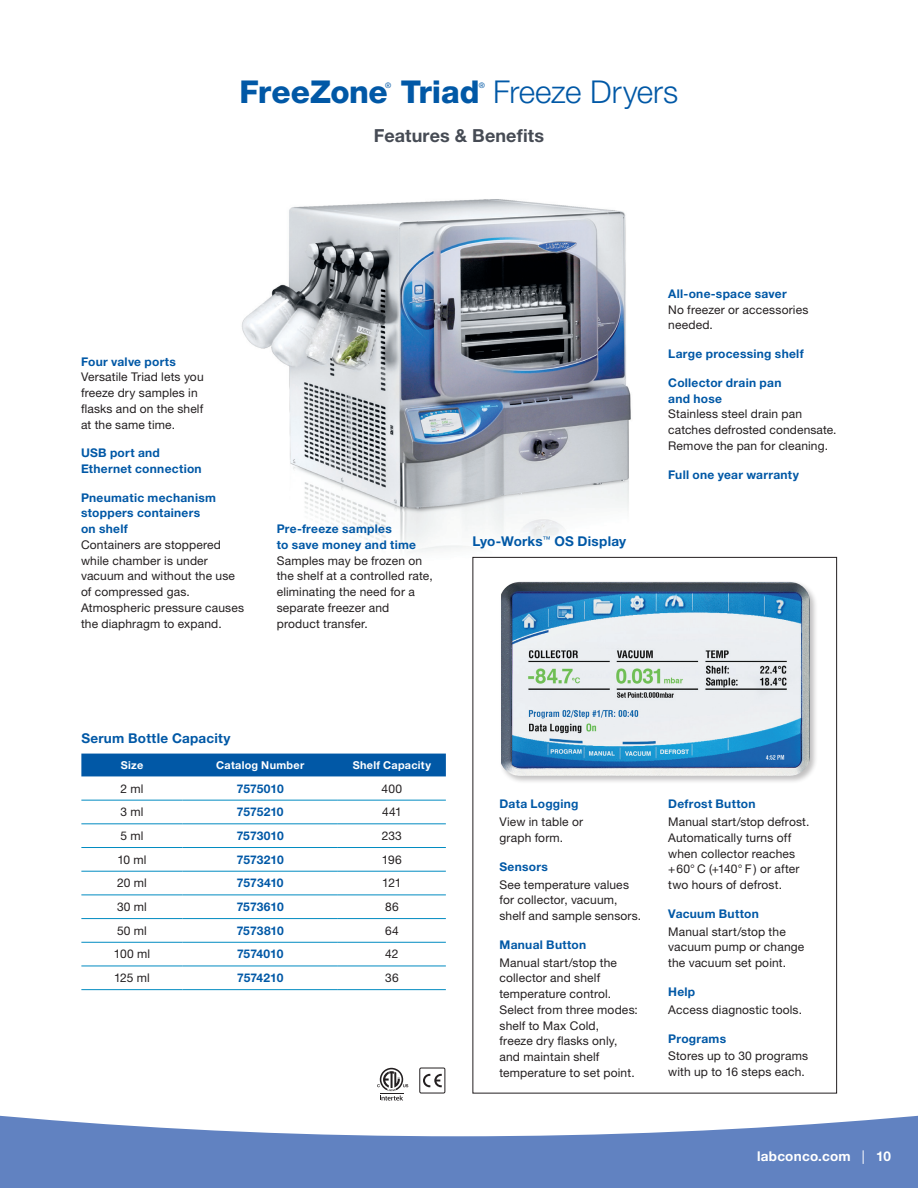
<style>
.page{position:relative;width:918px;height:1188px;background:#fff}
.page>*{position:absolute;margin:0;border:0;box-sizing:border-box;transform-origin:0 0}
.t1{font:800 31.5px "Helvetica Neue LT Std";letter-spacing:-.005em;color:#0158a6}
.t2{font:700 18px "Helvetica Neue LT Std";letter-spacing:.005em;color:#464b54}
.t3{font:700 13.5px "Helvetica Neue LT Std";letter-spacing:.02em;color:#0158a6}
.t4{font:700 13.5px "Helvetica Neue LT Std";letter-spacing:.015em;color:#fff}
.t5{font:12px/15.8px "Helvetica Neue LT Std";letter-spacing:.015em;color:#231f20}
.t6{font:700 12px/15.8px "Helvetica Neue LT Std";letter-spacing:.02em;color:#0158a6}
.t7{font:700 12px "Helvetica Neue LT Std";color:#0158a6}
.t8{font:700 10.8px "Helvetica Neue LT Std";letter-spacing:.025em;color:#fff}
.t9{font:7.65px "Helvetica Neue LT Std";color:#0158a6}
.s1{font-weight:300}
.s2{font-weight:400}
</style>
<div class="page">
<img style="left:241px;top:199px;width:417px;height:358px">
<div style="left:81px;top:754px;width:365px;height:22px;background:#0158a6"></div>
<hr style="left:81px;top:800px;width:102px;height:1px;background:#008bc1">
<hr style="left:183px;top:800px;width:155px;height:1px;background:#008bc1">
<hr style="left:338px;top:800px;width:108px;height:1px;background:#008bc1">
<hr style="left:81px;top:824px;width:102px;height:1px;background:#008bc1">
<hr style="left:183px;top:824px;width:155px;height:1px;background:#008bc1">
<hr style="left:338px;top:824px;width:108px;height:1px;background:#008bc1">
<hr style="left:81px;top:847px;width:102px;height:1px;background:#008bc1">
<hr style="left:183px;top:847px;width:155px;height:1px;background:#008bc1">
<hr style="left:338px;top:847px;width:108px;height:1px;background:#008bc1">
<hr style="left:81px;top:871px;width:102px;height:1px;background:#008bc1">
<hr style="left:183px;top:871px;width:155px;height:1px;background:#008bc1">
<hr style="left:338px;top:871px;width:108px;height:1px;background:#008bc1">
<hr style="left:81px;top:895px;width:102px;height:1px;background:#008bc1">
<hr style="left:183px;top:895px;width:155px;height:1px;background:#008bc1">
<hr style="left:338px;top:895px;width:108px;height:1px;background:#008bc1">
<hr style="left:81px;top:918px;width:102px;height:1px;background:#008bc1">
<hr style="left:183px;top:918px;width:155px;height:1px;background:#008bc1">
<hr style="left:338px;top:918px;width:108px;height:1px;background:#008bc1">
<hr style="left:81px;top:942px;width:102px;height:1px;background:#008bc1">
<hr style="left:183px;top:942px;width:155px;height:1px;background:#008bc1">
<hr style="left:338px;top:942px;width:108px;height:1px;background:#008bc1">
<hr style="left:81px;top:966px;width:102px;height:1px;background:#008bc1">
<hr style="left:183px;top:966px;width:155px;height:1px;background:#008bc1">
<hr style="left:338px;top:966px;width:108px;height:1px;background:#008bc1">
<hr style="left:81px;top:989px;width:102px;height:1px;background:#008bc1">
<hr style="left:183px;top:989px;width:155px;height:1px;background:#008bc1">
<hr style="left:338px;top:989px;width:108px;height:1px;background:#008bc1">
<svg style="left:423px;top:1074px;width:19px;height:13px"></svg>
<div style="left:419px;top:1068px;width:26px;height:25px;border:1px solid #231f20"></div>
<svg style="left:377px;top:1068px;width:31px;height:26px"></svg>
<div style="left:499px;top:580px;width:319px;height:204px;background:#231f20;opacity:.28"></div>
<img style="left:501px;top:582px;width:309px;height:194px">
<svg style="left:0;top:1095px;width:918px;height:93px;fill:#6182c1"></svg>
<h1 class="t1" style="left:240px;top:74px;width:440px">FreeZone Triad <span class="s1">Freeze Dryers</span></h1>
<p class="t9" style="left:385px;top:80px;width:8px">®</p>
<p class="t9" style="left:479px;top:80px;width:8px">®</p>
<h2 class="t2" style="left:374px;top:124px;width:172px">Features &amp; Benefits</h2>
<p class="t6" style="left:81px;top:353px;width:96px">Four valve ports</p>
<p class="t5" style="left:81px;top:369px;width:124px">Versatile Triad lets you freeze dry samples in flasks and on the shelf at the same time.</p>
<p class="t6" style="left:81px;top:445px;width:122px">USB port and<br>Ethernet connection</p>
<p class="t6" style="left:81px;top:489px;width:136px">Pneumatic mechanism stoppers containers on shelf</p>
<p class="t5" style="left:81px;top:537px;width:165px">Containers are stoppered while chamber is under vacuum and without the use of compressed gas.<br>Atmospheric pressure causes the diaphragm to expand.</p>
<p class="t6" style="left:277px;top:521px;width:141px">Pre-freeze samples<br>to save money and time</p>
<p class="t5" style="left:277px;top:552px;width:157px">Samples may be frozen on the shelf at a controlled rate, eliminating the need for a separate freezer and product transfer.</p>
<p class="t3" style="left:81px;top:730px;width:151px">Serum Bottle Capacity</p>
<p class="t8" style="left:121px;top:758px;width:24px">Size</p>
<p class="t8" style="left:216px;top:758px;width:90px">Catalog Number</p>
<p class="t8" style="left:353px;top:758px;width:80px">Shelf Capacity</p>
<p class="t5" style="left:120px;top:780px;width:25px">2 ml</p>
<p class="t7" style="left:237px;top:781px;width:48px">7575010</p>
<p class="t5" style="left:382px;top:780px;width:22px">400</p>
<p class="t5" style="left:121px;top:804px;width:25px">3 ml</p>
<p class="t7" style="left:237px;top:805px;width:48px">7575210</p>
<p class="t5" style="left:382px;top:804px;width:21px">441</p>
<p class="t5" style="left:121px;top:828px;width:25px">5 ml</p>
<p class="t6" style="left:237px;top:828px;width:49px">7573010</p>
<p class="t5" style="left:382px;top:828px;width:22px">233</p>
<p class="t5" style="left:117px;top:851px;width:31px">10 ml</p>
<p class="t6" style="left:237px;top:851px;width:49px">7573210</p>
<p class="t5" style="left:382px;top:851px;width:21px">196</p>
<p class="t5" style="left:117px;top:875px;width:31px">20 ml</p>
<p class="t7" style="left:237px;top:876px;width:48px">7573410</p>
<p class="t5" style="left:382px;top:875px;width:21px">121</p>
<p class="t5" style="left:117px;top:899px;width:31px">30 ml</p>
<p class="t6" style="left:237px;top:899px;width:49px">7573610</p>
<p class="t5" style="left:385px;top:899px;width:15px">86</p>
<p class="t5" style="left:117px;top:922px;width:31px">50 ml</p>
<p class="t7" style="left:237px;top:923px;width:49px">7573810</p>
<p class="t5" style="left:385px;top:922px;width:15px">64</p>
<p class="t5" style="left:114px;top:946px;width:38px">100 ml</p>
<p class="t7" style="left:237px;top:947px;width:48px">7574010</p>
<p class="t5" style="left:385px;top:946px;width:15px">42</p>
<p class="t5" style="left:114px;top:970px;width:37px">125 ml</p>
<p class="t7" style="left:237px;top:970px;width:48px">7574210</p>
<p class="t5" style="left:385px;top:970px;width:15px">36</p>
<p class="t3" style="left:472px;top:533px;width:155px">Lyo-Works<sup>™</sup> OS Display</p>
<p class="t6" style="left:668px;top:286px;width:120px">All-one-space saver</p>
<p class="t5" style="left:668px;top:301px;width:142px">No freezer or accessories needed.</p>
<p class="t6" style="left:668px;top:346px;width:137px">Large processing shelf</p>
<p class="t6" style="left:668px;top:375px;width:115px">Collector drain pan and hose</p>
<p class="t5" style="left:668px;top:406px;width:170px">Stainless steel drain pan catches defrosted condensate.<br>Remove the pan for cleaning.</p>
<p class="t6" style="left:668px;top:466px;width:132px">Full one year warranty</p>
<p class="t6" style="left:500px;top:796px;width:81px">Data Logging</p>
<p class="t5" style="left:500px;top:814px;width:85px">View in table or graph form.</p>
<p class="t6" style="left:500px;top:858px;width:50px">Sensors</p>
<p class="t5" style="left:500px;top:876px;width:143px">See temperature values for collector, vacuum, shelf and sample sensors.</p>
<p class="t6" style="left:500px;top:936px;width:88px">Manual Button</p>
<p class="t5" style="left:500px;top:954px;width:140px">Manual start/stop the collector and shelf temperature control.<br>Select from three modes: shelf to Max Cold,<br>freeze dry flasks only, and maintain shelf temperature to set point.</p>
<p class="t6" style="left:668px;top:796px;width:89px">Defrost Button</p>
<p class="t5" style="left:668px;top:814px;width:143px">Manual start/stop defrost.<br>Automatically turns off when collector reaches +60° C (+140° F ) or after two hours of defrost.</p>
<p class="t6" style="left:668px;top:905px;width:92px">Vacuum Button</p>
<p class="t5" style="left:668px;top:923px;width:138px">Manual start/stop the vacuum pump or change the vacuum set point.</p>
<p class="t6" style="left:668px;top:983px;width:29px">Help</p>
<p class="t5" style="left:668px;top:1001px;width:135px">Access diagnostic tools.</p>
<p class="t6" style="left:668px;top:1030px;width:59px">Programs</p>
<p class="t5" style="left:668px;top:1048px;width:141px">Stores up to 30 programs with up to 16 steps each.</p>
<p class="t4" style="left:757px;top:1148px;width:135px">labconco.com <span class="s2">|</span> 10</p>
</div>
